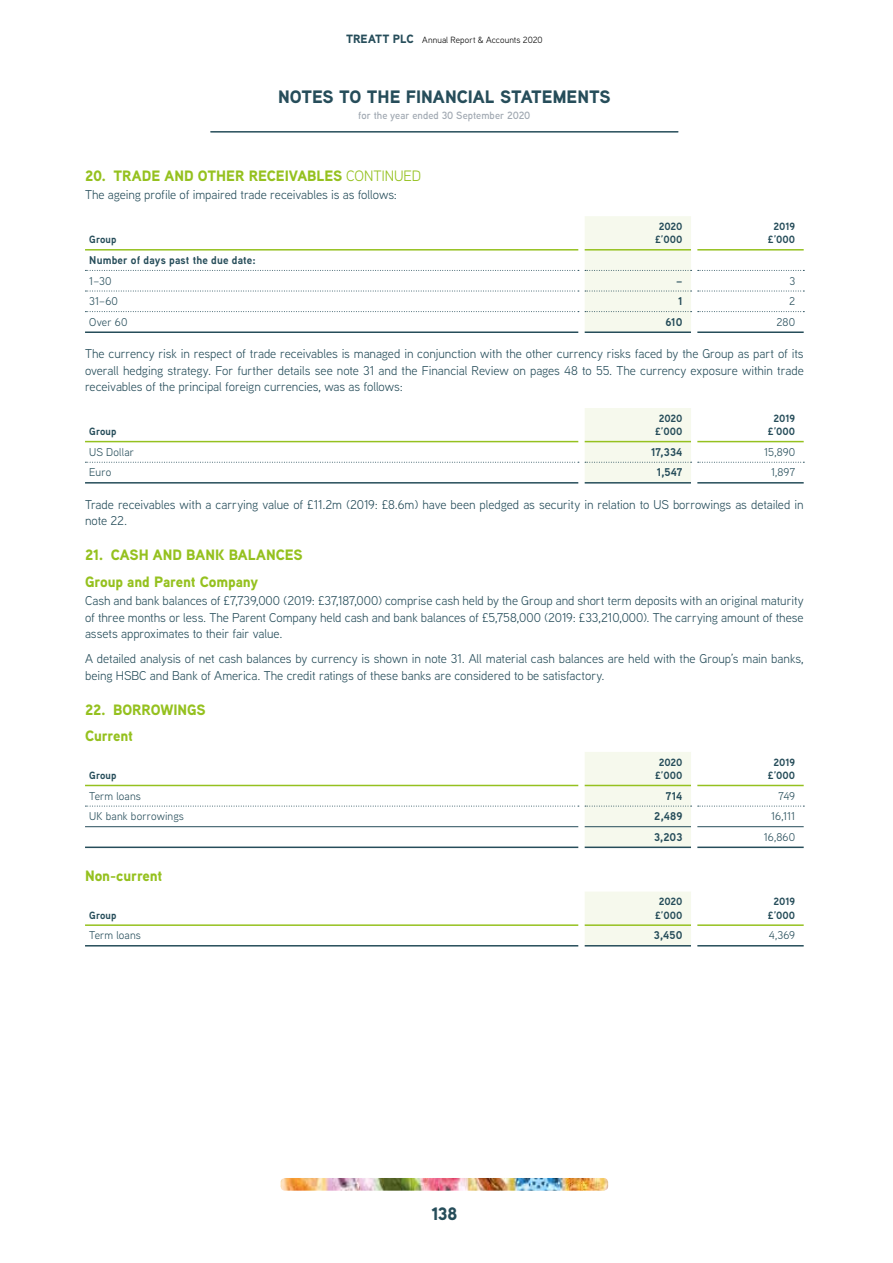
<style>
.page{position:relative;width:893px;height:1263px;background:#fff}
.page>*{position:absolute;margin:0;border:0;box-sizing:border-box;transform-origin:0 0}
.t1{font:900 18px "Aaux Next";letter-spacing:-.005em;color:#264d5a}
.t2{font:900 15px/26.5px "Aaux Next";letter-spacing:-.005em;color:#95c11f}
.t3{font:12.75px/16.5px "Aaux Next";letter-spacing:-.005em;color:#264d5a;text-align:justify}
.t4{font:11.25px "Aaux Next";letter-spacing:.01em;color:#264d5a}
.t5{font:700 11.25px "Aaux Next";letter-spacing:.01em;color:#264d5a}
.t6{font:700 10.5px/13.5px "Aaux Next";color:#264d5a;text-align:center}
.t7{font:600 10.5px "Aaux Next";letter-spacing:.005em;color:#a1a9b2}
.t8{font:9px "Aaux Next";letter-spacing:.01em;color:#000}
.s1{font-weight:900;font-size:12px;color:#264d5a}
.s2{font-weight:400}
</style>
<div class="page">
<svg style="left:85px;top:270px;width:494px;height:1px"></svg>
<svg style="left:698px;top:270px;width:106px;height:1px"></svg>
<svg style="left:85px;top:291px;width:494px;height:1px"></svg>
<svg style="left:698px;top:291px;width:106px;height:1px"></svg>
<hr style="left:85px;top:249px;width:493px;height:2px;background:#95c11f">
<hr style="left:697px;top:249px;width:107px;height:2px;background:#95c11f">
<svg style="left:85px;top:311px;width:494px;height:1px"></svg>
<div style="left:585px;top:216px;width:107px;height:115px;background:#f6f9ed"></div>
<svg style="left:698px;top:311px;width:106px;height:1px"></svg>
<hr style="left:85px;top:331px;width:493px;height:2px;background:#264d5a">
<hr style="left:585px;top:331px;width:106px;height:2px;background:#264d5a">
<hr style="left:697px;top:331px;width:107px;height:2px;background:#264d5a">
<hr style="left:85px;top:441px;width:493px;height:1px;background:#95c11f">
<hr style="left:697px;top:441px;width:107px;height:1px;background:#95c11f">
<svg style="left:85px;top:462px;width:494px;height:1px"></svg>
<div style="left:585px;top:408px;width:107px;height:74px;background:#f6f9ed"></div>
<svg style="left:698px;top:462px;width:106px;height:1px"></svg>
<hr style="left:85px;top:482px;width:493px;height:2px;background:#264d5a">
<hr style="left:585px;top:482px;width:106px;height:2px;background:#264d5a">
<hr style="left:697px;top:482px;width:107px;height:2px;background:#264d5a">
<svg style="left:85px;top:806px;width:494px;height:1px"></svg>
<div style="left:585px;top:752px;width:107px;height:94px;background:#f6f9ed"></div>
<svg style="left:698px;top:806px;width:106px;height:1px"></svg>
<hr style="left:85px;top:785px;width:493px;height:1px;background:#95c11f">
<hr style="left:585px;top:785px;width:106px;height:1px;background:#95c11f">
<hr style="left:697px;top:785px;width:107px;height:1px;background:#95c11f">
<hr style="left:697px;top:826px;width:107px;height:1px;background:#264d5a">
<hr style="left:697px;top:846px;width:107px;height:2px;background:#264d5a">
<hr style="left:585px;top:826px;width:106px;height:1px;background:#264d5a">
<hr style="left:585px;top:846px;width:106px;height:2px;background:#264d5a">
<hr style="left:85px;top:826px;width:493px;height:1px;background:#264d5a">
<hr style="left:85px;top:846px;width:493px;height:2px;background:#264d5a">
<div style="left:585px;top:892px;width:106px;height:53px;background:#f6f9ed"></div>
<hr style="left:85px;top:945px;width:493px;height:1px;background:#264d5a">
<hr style="left:585px;top:945px;width:106px;height:1px;background:#264d5a">
<hr style="left:697px;top:945px;width:107px;height:1px;background:#264d5a">
<hr style="left:85px;top:924px;width:493px;height:2px;background:#95c11f">
<hr style="left:585px;top:924px;width:106px;height:2px;background:#95c11f">
<hr style="left:697px;top:924px;width:107px;height:2px;background:#95c11f">
<hr style="left:211px;top:131px;width:467px;height:2px;background:#264d5a">
<img style="left:281px;top:1178px;width:327px;height:13px">
<p class="t8" style="left:346px;top:33px;width:198px"><span class="s1">TREATT PLC</span> Annual Report &amp; Accounts 2020</p>
<h1 class="t1" style="left:278px;top:83px;width:334px">NOTES TO THE FINANCIAL STATEMENTS</h1>
<p class="t7" style="left:358px;top:108px;width:174px">for the year ended 30 September 2020</p>
<p class="t2" style="left:85px;top:162px;width:338px">20. TRADE AND OTHER RECEIVABLES <span class="s2">CONTINUED</span></p>
<p class="t3" style="left:85px;top:186px;width:313px">The ageing profile of impaired trade receivables is as follows:</p>
<p class="t6" style="left:89px;top:233px;width:29px">Group</p>
<p class="t6" style="left:655px;top:219px;width:29px">2020 £’000</p>
<p class="t6" style="left:768px;top:219px;width:29px">2019 £’000</p>
<p class="t5" style="left:89px;top:252px;width:168px">Number of days past the due date:</p>
<p class="t4" style="left:89px;top:273px;width:24px">1–30</p>
<p class="t5" style="left:676px;top:273px;width:8px">–</p>
<p class="t4" style="left:789px;top:273px;width:7px">3</p>
<p class="t4" style="left:89px;top:294px;width:30px">31–60</p>
<p class="t5" style="left:678px;top:293px;width:6px">1</p>
<p class="t4" style="left:789px;top:294px;width:8px">2</p>
<p class="t4" style="left:89px;top:314px;width:40px">Over 60</p>
<p class="t5" style="left:666px;top:314px;width:18px">610</p>
<p class="t4" style="left:777px;top:314px;width:20px">280</p>
<p class="t3" style="left:85px;top:345px;width:720px">The currency risk in respect of trade receivables is managed in conjunction with the other currency risks faced by the Group as part of its overall hedging strategy. For further details see note 31 and the Financial Review on pages 48 to 55. The currency exposure within trade receivables of the principal foreign currencies, was as follows:</p>
<p class="t6" style="left:89px;top:425px;width:29px">Group</p>
<p class="t6" style="left:655px;top:411px;width:29px">2020 £’000</p>
<p class="t6" style="left:768px;top:411px;width:29px">2019 £’000</p>
<p class="t4" style="left:89px;top:444px;width:46px">US Dollar</p>
<p class="t5" style="left:651px;top:444px;width:33px">17,334</p>
<p class="t4" style="left:764px;top:444px;width:32px">15,890</p>
<p class="t4" style="left:89px;top:465px;width:23px">Euro</p>
<p class="t5" style="left:657px;top:465px;width:27px">1,547</p>
<p class="t4" style="left:771px;top:465px;width:26px">1,897</p>
<p class="t3" style="left:85px;top:495px;width:720px">Trade receivables with a carrying value of £11.2m (2019: £8.6m) have been pledged as security in relation to US borrowings as detailed in note 22.</p>
<p class="t2" style="left:85px;top:541px;width:219px">21. CASH AND BANK BALANCES<br>Group and Parent Company</p>
<p class="t3" style="left:85px;top:592px;width:720px">Cash and bank balances of £7,739,000 (2019: £37,187,000) comprise cash held by the Group and short term deposits with an original maturity of three months or less. The Parent Company held cash and bank balances of £5,758,000 (2019: £33,210,000). The carrying amount of these assets approximates to their fair value.</p>
<p class="t3" style="left:85px;top:650px;width:720px">A detailed analysis of net cash balances by currency is shown in note 31. All material cash balances are held with the Group’s main banks, being HSBC and Bank of America. The credit ratings of these banks are considered to be satisfactory.</p>
<p class="t2" style="left:85px;top:696px;width:122px">22. BORROWINGS<br>Current</p>
<p class="t6" style="left:89px;top:768px;width:29px">Group</p>
<p class="t6" style="left:655px;top:755px;width:29px">2020 £’000</p>
<p class="t6" style="left:768px;top:755px;width:29px">2019 £’000</p>
<p class="t4" style="left:89px;top:788px;width:53px">Term loans</p>
<p class="t5" style="left:666px;top:788px;width:18px">714</p>
<p class="t4" style="left:779px;top:788px;width:18px">749</p>
<p class="t4" style="left:89px;top:809px;width:96px">UK bank borrowings</p>
<p class="t5" style="left:654px;top:808px;width:30px">2,489</p>
<p class="t4" style="left:771px;top:809px;width:25px">16,111</p>
<p class="t5" style="left:654px;top:829px;width:30px">3,203</p>
<p class="t4" style="left:764px;top:829px;width:33px">16,860</p>
<p class="t2" style="left:85px;top:862px;width:79px">Non-current</p>
<p class="t6" style="left:89px;top:908px;width:29px">Group</p>
<p class="t6" style="left:655px;top:895px;width:29px">2020 £’000</p>
<p class="t6" style="left:768px;top:895px;width:29px">2019 £’000</p>
<p class="t4" style="left:89px;top:928px;width:53px">Term loans</p>
<p class="t5" style="left:654px;top:927px;width:30px">3,450</p>
<p class="t4" style="left:769px;top:928px;width:28px">4,369</p>
<h1 class="t1" style="left:431px;top:1201px;width:27px">138</h1>
</div>
